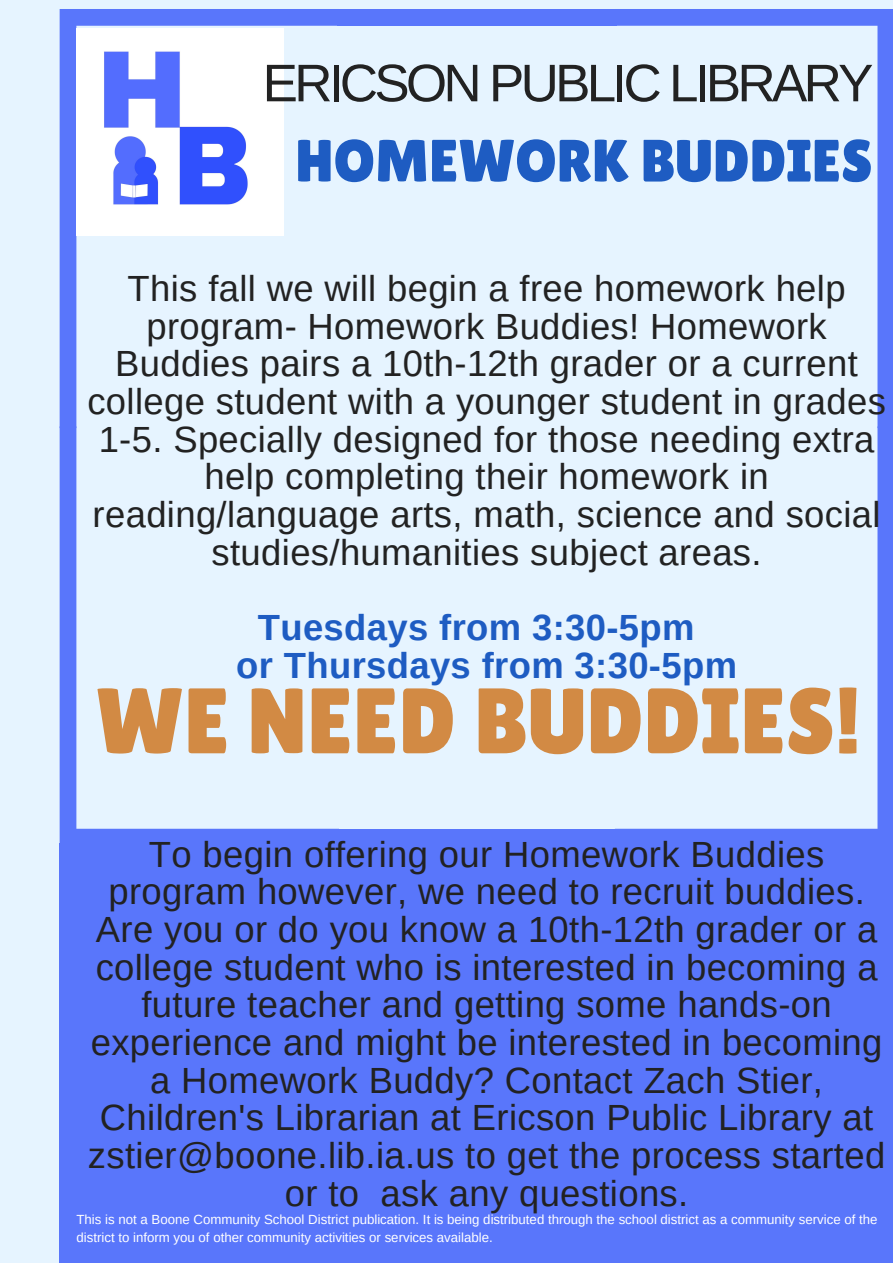
<style>
.page{position:relative;width:893px;height:1263px;background:#e6f4ff}
.page>*{position:absolute;margin:0;border:0;box-sizing:border-box;transform-origin:0 0}
.t1{font:92.7px "Lilita One";color:#d28a44}
.t2{font:59.62px "Lilita One";color:#1e5cc2}
.t3{font:52.95px "Arimo";letter-spacing:-.07em;color:#222}
.t4{font:36.45px/37.7px "Arimo";letter-spacing:.01em;color:#222;text-align:center}
.t5{font:700 36.45px/37.7px "Arimo";letter-spacing:.01em;color:#1e5cc2;text-align:center}
.t6{font:13.27px/18px "Arimo";color:#fff}
</style>
<div class="page">
<div style="left:337px;top:829px;width:280px;height:16px;background:#5976fb"></div>
<svg style="left:60px;top:428px;width:279px;height:416px"></svg>
<div style="left:615px;top:844px;width:278px;height:419px;background:#5976fb"></div>
<svg style="left:615px;top:428px;width:278px;height:416px"></svg>
<svg style="left:617px;top:9px;width:276px;height:419px"></svg>
<svg style="left:60px;top:9px;width:277px;height:419px"></svg>
<div style="left:337px;top:844px;width:280px;height:419px;background:#5976fb"></div>
<div style="left:337px;top:9px;width:280px;height:17px;background:#5976fb"></div>
<div style="left:60px;top:844px;width:279px;height:419px;background:#5976fb"></div>
<img style="left:77px;top:28px;width:207px;height:207px">
<h3 class="t3" style="left:263px;top:53px;width:612px">ERICSON PUBLIC LIBRARY</h3>
<h2 class="t2" style="left:295px;top:126px;width:579px">HOMEWORK BUDDIES</h2>
<p class="t4" style="left:87px;top:269px;width:800px">This fall we will begin a free homework help program- Homework Buddies! Homework Buddies pairs a 10th-12th grader or a current college student with a younger student in grades 1-5. Specially designed for those needing extra help completing their homework in reading/language arts, math, science and social studies/humanities subject areas.</p>
<p class="t5" style="left:236px;top:609px;width:502px">Tuesdays from 3:30-5pm<br>or Thursdays from 3:30-5pm</p>
<h1 class="t1" style="left:96px;top:668px;width:768px">WE NEED BUDDIES!</h1>
<p class="t4" style="left:88px;top:835px;width:799px">To begin offering our Homework Buddies program however, we need to recruit buddies.<br>Are you or do you know a 10th-12th grader or a college student who is interested in becoming a future teacher and getting some hands-on experience and might be interested in becoming a Homework Buddy? Contact Zach Stier, Children's Librarian at Ericson Public Library at zstier@boone.lib.ia.us to get the process started or to ask any questions.</p>
<p class="t6" style="left:77px;top:1210px;width:802px">This is not a Boone Community School District publication. It is being distributed through the school district as a community service of the district to inform you of other community activities or services available.</p>
</div>
